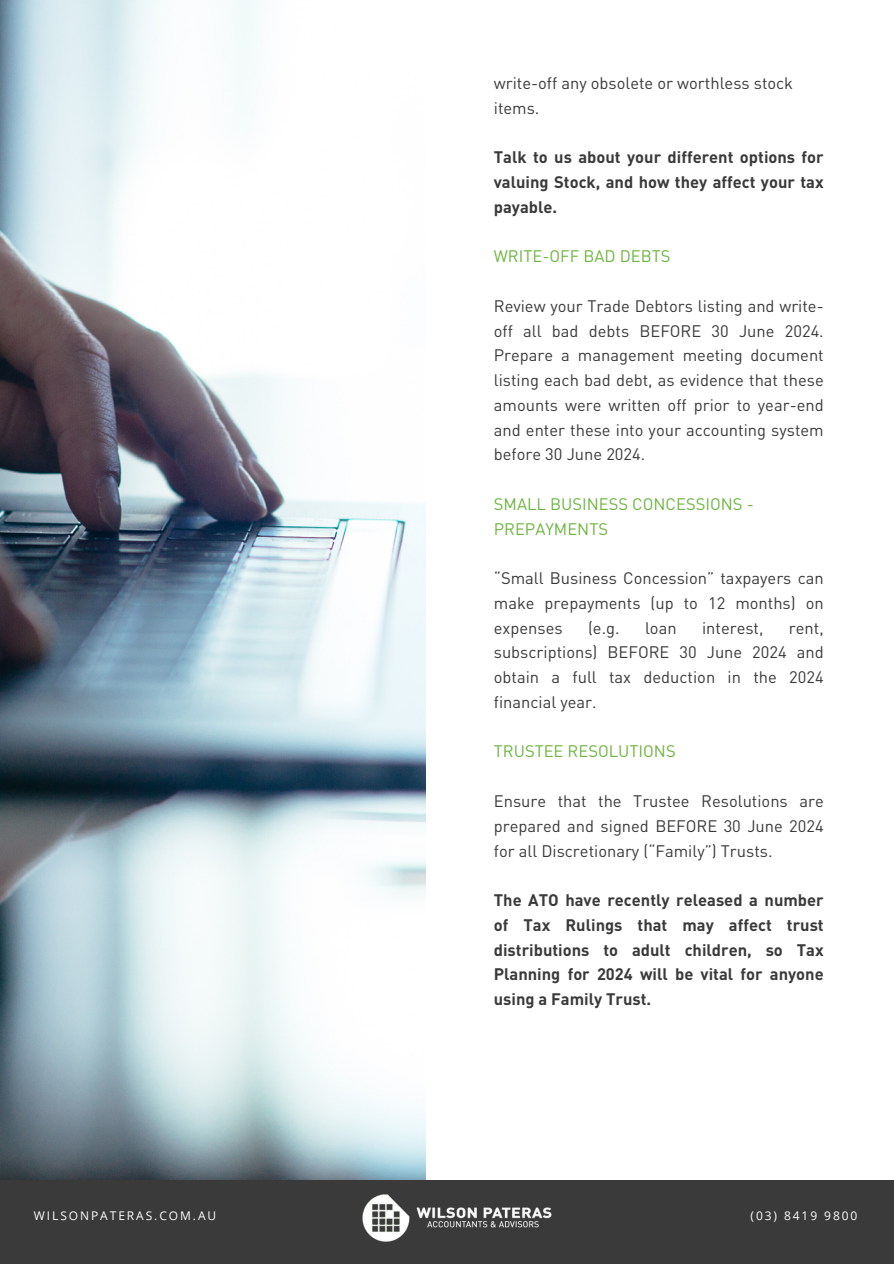
<style>
.page{position:relative;width:894px;height:1264px;background:#fff}
.page>*{position:absolute;margin:0;border:0;box-sizing:border-box;transform-origin:0 0}
.t1{font:16.5px/24.8px "DINOT";color:#3a3a3a;text-align:justify}
.t2{font:700 16.5px/24.8px "DINOT";color:#3a3a3a;text-align:justify}
.t3{font:16.5px/24.8px "DINOT";color:#6eb440}
.t4{font:12px "Open Sans";letter-spacing:.16em;color:#fff}
</style>
<div class="page">
<img style="left:0;top:0;width:425px;height:1180px">
<div style="left:0;top:1180px;width:893px;height:83px;background:#3a3a3a"></div>
<img style="left:362px;top:1194px;width:190px;height:48px">
<p class="t1" style="left:493px;top:72px;width:301px">write-off any obsolete or worthless stock items.</p>
<p class="t2" style="left:493px;top:146px;width:331px">Talk to us about your different options for valuing Stock, and how they affect your tax payable.</p>
<p class="t3" style="left:493px;top:245px;width:178px">WRITE-OFF BAD DEBTS</p>
<p class="t1" style="left:493px;top:295px;width:331px">Review your Trade Debtors listing and write&shy;off all bad debts BEFORE 30 June 2024.<br>Prepare a management meeting document listing each bad debt, as evidence that these amounts were written off prior to year-end and enter these into your accounting system before 30 June 2024.</p>
<p class="t3" style="left:493px;top:493px;width:261px">SMALL BUSINESS CONCESSIONS -<br>PREPAYMENTS</p>
<p class="t1" style="left:493px;top:567px;width:331px">“Small Business Concession” taxpayers can make prepayments (up to 12 months) on expenses</p>
<p class="t1" style="left:588px;top:617px;width:33px">(e.g.</p>
<p class="t1" style="left:645px;top:617px;width:33px">loan</p>
<p class="t1" style="left:702px;top:617px;width:63px">interest,</p>
<p class="t1" style="left:493px;top:617px;width:331px;text-indent:295px">rent, subscriptions) BEFORE 30 June 2024 and obtain a full tax deduction in the 2024 financial year.</p>
<p class="t3" style="left:493px;top:740px;width:183px">TRUSTEE RESOLUTIONS</p>
<p class="t1" style="left:493px;top:790px;width:331px">Ensure that the Trustee Resolutions are prepared and signed BEFORE 30 June 2024 for all Discretionary (“Family”) Trusts.</p>
<p class="t2" style="left:493px;top:889px;width:331px">The ATO have recently released a number of Tax Rulings that may affect trust distributions to adult children, so Tax Planning for 2024 will be vital for anyone using a Family Trust.</p>
<p class="t4" style="left:34px;top:1206px;width:184px">WILSONPATERAS.COM.AU</p>
<p class="t4" style="left:750px;top:1206px;width:108px">(03) 8419 9800</p>
</div>
